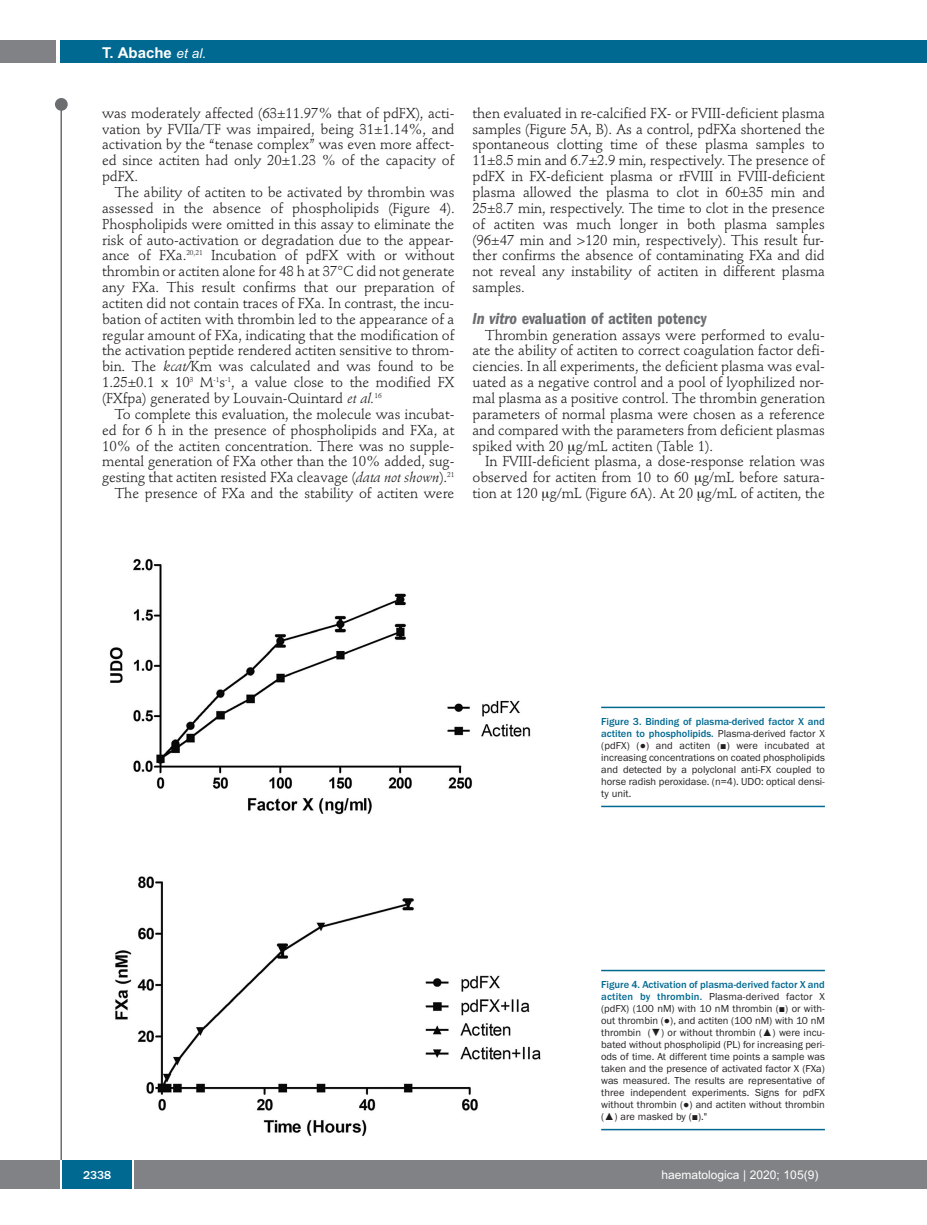
<style>
.page{position:relative;width:927px;height:1225px;background:#fff}
.page>*{position:absolute;margin:0;border:0;box-sizing:border-box;transform-origin:0 0}
.t1{font:600 condensed 16.5px "Franklin Gothic";color:#6c6d70}
.t2{font:700 15px "Arial";color:#fff}
.t3{font:14.25px/15.9px "Stempel Schneidler";letter-spacing:-.005em;color:#231f20;text-align:justify}
.t4{font:12px "Arial";color:#fff}
.t5{font:500 12px "Franklin Gothic";color:#fff}
.t6{font:10.5px/12px "Franklin Gothic";color:#231f20;text-align:justify}
.s1{font-weight:400;font-style:italic;font-size:13.5px}
.s2{font-style:italic}
.s3{font-weight:500;color:#006991}
</style>
<div class="page">
<div style="left:911px;top:40px;width:16px;height:22px;background:#006991"></div>
<div style="left:910px;top:1160px;width:17px;height:28px;background:#808285"></div>
<div style="left:55px;top:98px;width:13px;height:13px;background:#6c6d70;border-radius:50%"></div>
<hr style="left:60px;top:101px;width:2px;height:1061px;background:#6c6d70">
<div style="left:60px;top:40px;width:852px;height:22px;background:#006991"></div>
<div style="left:0;top:40px;width:56px;height:22px;background:#808285"></div>
<div style="left:0;top:1160px;width:911px;height:28px;background:#808285"></div>
<div style="left:62px;top:1160px;width:71px;height:28px;background:#006991"></div>
<hr style="left:60px;top:1160px;width:2px;height:28px;background:#fff">
<svg style="left:133px;top:1160px;width:1px;height:28px"></svg>
<img style="left:109px;top:558px;width:422px;height:257px">
<hr style="left:601px;top:706px;width:224px;height:2px;background:#006991">
<hr style="left:601px;top:805px;width:224px;height:2px;background:#006991">
<img style="left:115px;top:876px;width:426px;height:261px">
<hr style="left:601px;top:969px;width:224px;height:2px;background:#006991">
<hr style="left:601px;top:1128px;width:224px;height:2px;background:#006991">
<p class="t2" style="left:102px;top:44px;width:106px">T. Abache <span class="s1">et al.</span></p>
<p class="t3" style="left:102px;top:106px;width:354px">was moderately affected (63±11.97% that of pdFX), acti&shy;vation by FVIIa/TF was impaired, being 31±1.14%, and activation by the “tenase complex” was even more affect&shy;ed since actiten had only 20±1.23 % of the capacity of pdFX.</p>
<p class="t3" style="left:102px;top:185px;width:354px;text-indent:13px">The ability of actiten to be activated by thrombin was assessed in the absence of phospholipids (Figure 4).<br>Phospholipids were omitted in this assay to eliminate the risk of auto-activation or degradation due to the appear&shy;ance of FXa.<sup>20,21</sup> Incubation of pdFX with or without thrombin or actiten alone for 48 h at 37°C did not generate any FXa. This result confirms that our preparation of actiten did not contain traces of FXa. In contrast, the incu&shy;bation of actiten with thrombin led to the appearance of a regular amount of FXa, indicating that the modification of the activation peptide rendered actiten sensitive to throm&shy;bin. The <span class="s2">kcat/</span>Km was calculated and was found to be 1.25±0.1 x 10<sup>3</sup> M<sup>-1</sup>s<sup>-1</sup>, a value close to the modified FX (FXfpa) generated by Louvain-Quintard <span class="s2">et al.</span><sup>16</sup></p>
<p class="t3" style="left:102px;top:407px;width:354px;text-align:right">To complete this evaluation, the molecule was incubat&shy;ed for 6 h in the presence of phospholipids and FXa, at 10% of the actiten concentration. There was no supple&shy;mental generation of FXa other than the 10% added, sug&shy;gesting that actiten resisted FXa cleavage (<span class="s2">data not shown</span>).<sup>21<br></sup>The presence of FXa and the stability of actiten were</p>
<p class="t3" style="left:472px;top:106px;width:354px">then evaluated in re-calcified FX- or FVIII-deficient plasma samples (Figure 5A, B). As a control, pdFXa shortened the spontaneous clotting time of these plasma samples to 11±8.5 min and 6.7±2.9 min, respectively. The presence of pdFX in FX-deficient plasma or rFVIII in FVIII-deficient plasma allowed the plasma to clot in 60±35 min and 25±8.7 min, respectively. The time to clot in the presence of actiten was much longer in both plasma samples (96±47 min and &gt;120 min, respectively). This result fur&shy;ther confirms the absence of contaminating FXa and did not reveal any instability of actiten in different plasma samples.</p>
<p class="t1" style="left:472px;top:313px;width:236px"><span class="s2">In vitro</span> evaluation of actiten potency</p>
<p class="t3" style="left:472px;top:328px;width:354px;text-indent:13px">Thrombin generation assays were performed to evalu&shy;ate the ability of actiten to correct coagulation factor defi&shy;ciencies. In all experiments, the deficient plasma was eval&shy;uated as a negative control and a pool of lyophilized nor&shy;mal plasma as a positive control. The thrombin generation parameters of normal plasma were chosen as a reference and compared with the parameters from deficient plasmas spiked with 20 g/mL actiten (Table 1).</p>
<p class="t3" style="left:472px;top:455px;width:354px;text-indent:13px">In FVIII-deficient plasma, a dose-response relation was observed for actiten from 10 to 60 g/mL before satura&shy;tion at 120 g/mL (Figure 6A). At 20 g/mL of actiten, the</p>
<p class="t6" style="left:601px;top:715px;width:225px"><span class="s3">Figure 3. Binding of plasma-derived factor X and actiten to phospholipids.</span> Plasma-derived factor X (pdFX) (●) and actiten (■) were incubated at increasing concentrations on coated phospholipids and detected by a polyclonal anti-FX coupled to horse radish peroxidase. (n=4). UDO: optical densi&shy;ty unit.</p>
<p class="t6" style="left:601px;top:978px;width:225px"><span class="s3">Figure 4. Activation of plasma-derived factor X and actiten by thrombin.</span> Plasma-derived factor X (pdFX) (100 nM) with 10 nM thrombin (■) or with&shy;out thrombin (●), and actiten (100 nM) with 10 nM thrombin (▼) or without thrombin (▲) were incu&shy;bated without phospholipid (PL) for increasing peri&shy;ods of time. At different time points a sample was taken and the presence of activated factor X (FXa) was measured. The results are representative of three independent experiments. Signs for pdFX without thrombin (●) and actiten without thrombin (▲) are masked by (■)."</p>
<p class="t5" style="left:83px;top:1167px;width:30px">2338</p>
<p class="t4" style="left:661px;top:1167px;width:158px">haematologica | 2020; 105(9)</p>
</div>
